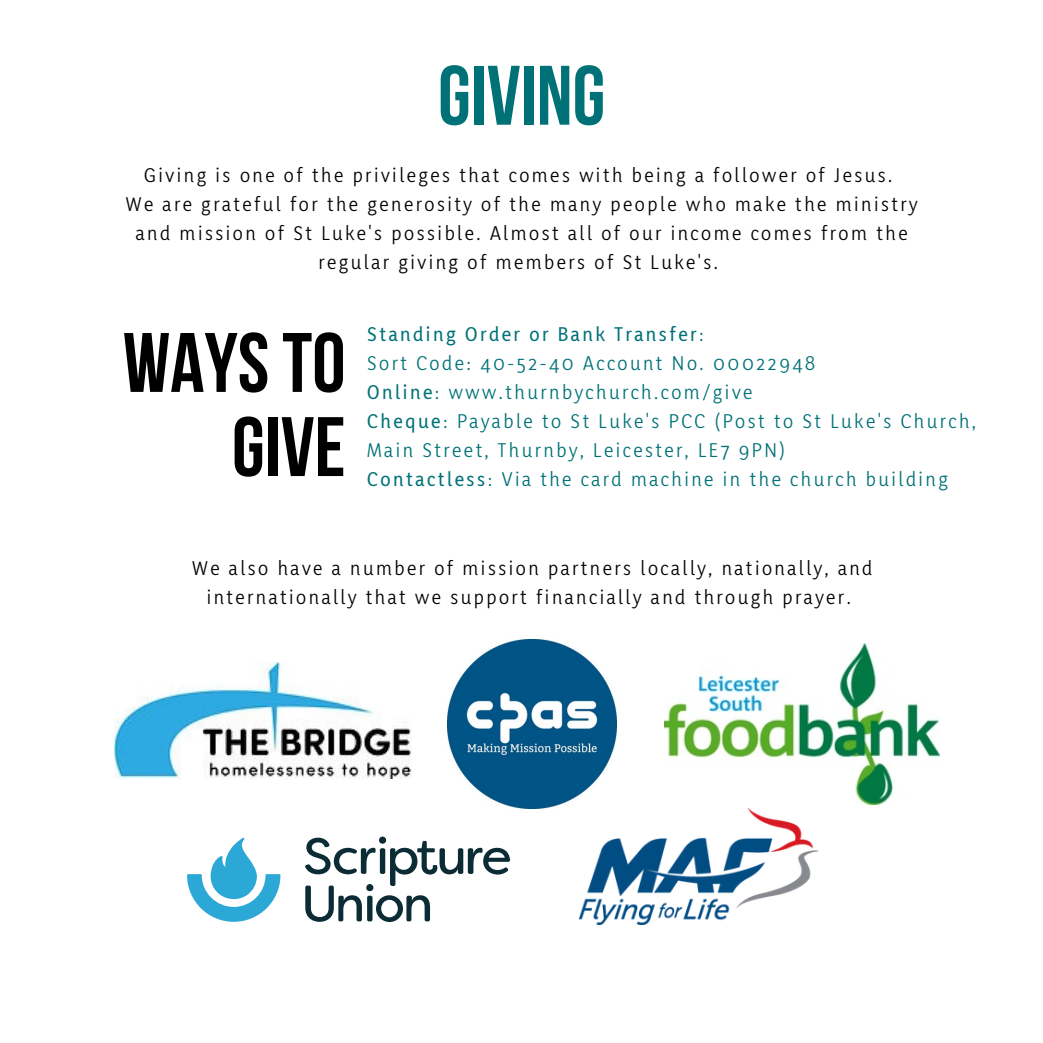
<style>
.page{position:relative;width:1043px;height:1043px;background:#fff}
.page>*{position:absolute;margin:0;border:0;box-sizing:border-box;transform-origin:0 0}
.t1{font:700 84px/84px "Bebas Neue";color:#000;text-align:right}
.t2{font:700 84px "Bebas Neue";color:#007277}
.t3{font:21px/28.7px "Yaldevi Colombo";letter-spacing:.12em;color:#000;text-align:center}
.t4{font:21px/28.9px "Yaldevi Colombo";letter-spacing:.12em;color:#007277}
.s1{font-weight:500}
</style>
<div class="page">
<img style="left:448px;top:639px;width:168px;height:169px">
<img style="left:115px;top:662px;width:297px;height:116px">
<img style="left:579px;top:808px;width:239px;height:115px">
<img style="left:664px;top:643px;width:275px;height:161px">
<svg style="left:187px;top:837px;width:93px;height:84px"></svg>
<svg style="left:305px;top:836px;width:205px;height:85px"></svg>
<h1 class="t2" style="left:438px;top:62px;width:169px">GIVING</h1>
<p class="t3" style="left:126px;top:162px;width:793px">Giving is one of the privileges that comes with being a follower of Jesus.<br>We are grateful for the generosity of the many people who make the ministry and mission of St Luke's possible. Almost all of our income comes from the regular giving of members of St Luke's.</p>
<h1 class="t1" style="left:123px;top:329px;width:224px">WAYSTO<br>GIVE</h1>
<p class="t4" style="left:367px;top:321px;width:610px"><span class="s1">Standing Order or Bank Transfer</span>:<br>Sort Code: 40-52-40 Account No. 00022948<br><span class="s1">Online</span>: www.thurnbychurch.com/give<br><span class="s1">Cheque</span>: Payable to St Luke's PCC (Post to St Luke's Church, Main Street, Thurnby, Leicester, LE7 9PN)<br><span class="s1">Contactless</span>: Via the card machine in the church building</p>
<p class="t3" style="left:192px;top:554px;width:681px">We also have a number of mission partners locally, nationally, and internationally that we support financially and through prayer.</p>
</div>
